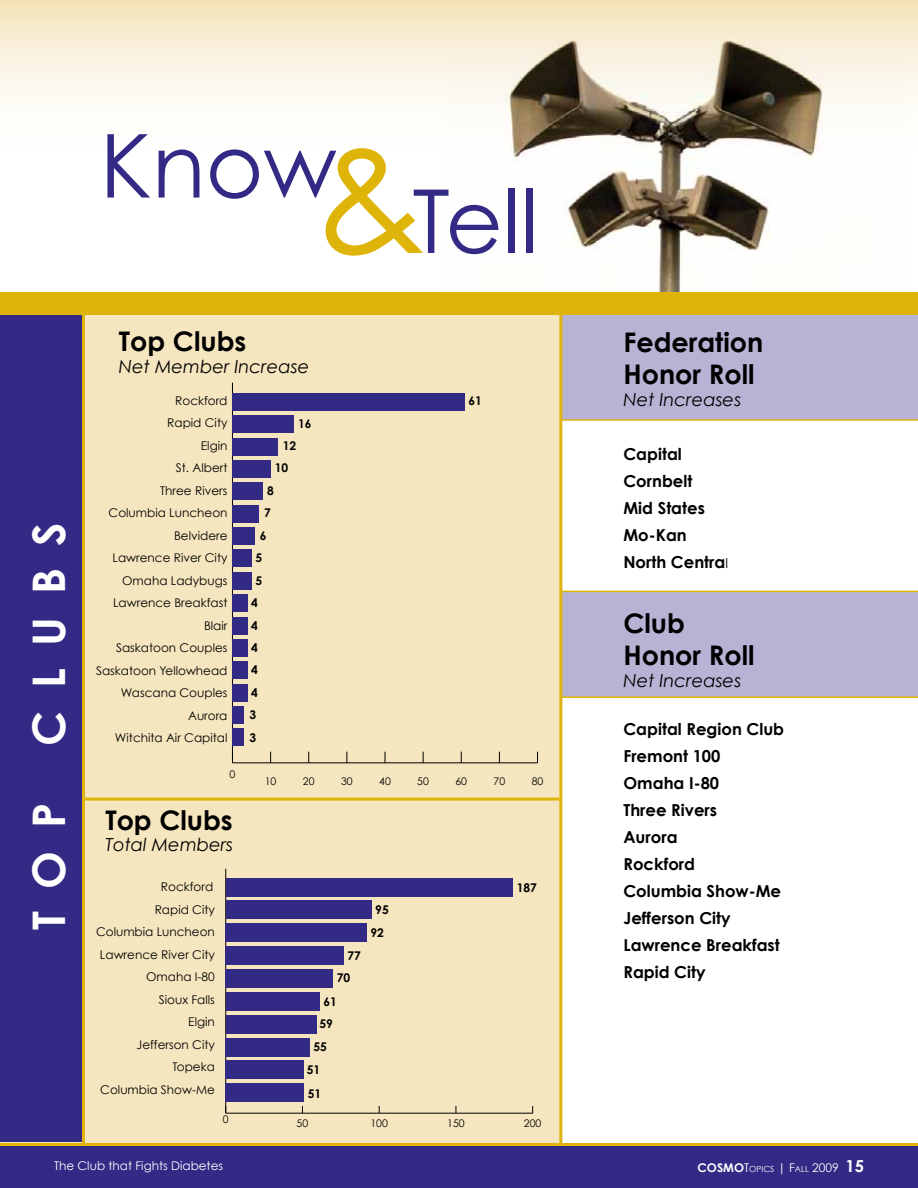
<style>
.page{position:relative;width:918px;height:1188px;background:#fff}
.page>*{position:absolute;margin:0;border:0;box-sizing:border-box;transform-origin:0 0}
.t1{font:88.2px "Century Gothic";color:#332a86}
.t2{font:700 45px "Century Gothic";color:#fff}
.t3{font:700 27px/32.4px "Century Gothic";color:#000}
.t4{font:italic 18px "Century Gothic";color:#000}
.t5{font:700 16.5px/27px "Century Gothic";color:#000}
.t6{font:12px/22.5px "Century Gothic";color:#000;text-align:right}
.t7{font:700 12px/22.5px "Century Gothic";color:#000}
.t8{font:12px "Century Gothic";color:#fff}
.t9{font:10.5px "Century Gothic";color:#000}
.t10{font:8.4px "Century Gothic";color:#fff}
.s1{font-size:151.2px;color:#deb408}
.s2{font-weight:400;font-size:13.5px}
.s3{font-weight:700;font-size:12px}
.s4{font-size:12px}
.s5{font-weight:700;font-size:16.5px}
</style>
<div class="page">
<div style="left:0;top:1144px;width:918px;height:44px;background:#332a86"></div>
<hr style="left:0;top:1143px;width:918px;height:3px;background:#deb408">
<svg style="left:0;top:0;width:918px;height:101px"></svg>
<div style="left:561px;top:592px;width:357px;height:105px;background:#b8b3d5"></div>
<div style="left:561px;top:315px;width:357px;height:105px;background:#b8b3d5"></div>
<div style="left:0;top:303px;width:561px;height:839px;background:#f6e6bf"></div>
<hr style="left:232px;top:763px;width:306px;height:1px;background:#000">
<hr style="left:232px;top:383px;width:1px;height:380px;background:#000">
<div style="left:232px;top:729px;width:12px;height:17px;background:#332a86"></div>
<div style="left:232px;top:706px;width:12px;height:18px;background:#332a86"></div>
<div style="left:232px;top:684px;width:16px;height:18px;background:#332a86"></div>
<div style="left:232px;top:661px;width:16px;height:18px;background:#332a86"></div>
<div style="left:232px;top:639px;width:16px;height:18px;background:#332a86"></div>
<div style="left:232px;top:617px;width:16px;height:18px;background:#332a86"></div>
<div style="left:232px;top:594px;width:16px;height:18px;background:#332a86"></div>
<div style="left:232px;top:572px;width:20px;height:18px;background:#332a86"></div>
<div style="left:232px;top:549px;width:20px;height:18px;background:#332a86"></div>
<div style="left:232px;top:527px;width:23px;height:18px;background:#332a86"></div>
<div style="left:232px;top:505px;width:27px;height:18px;background:#332a86"></div>
<div style="left:232px;top:482px;width:31px;height:18px;background:#332a86"></div>
<div style="left:232px;top:460px;width:39px;height:18px;background:#332a86"></div>
<div style="left:232px;top:438px;width:46px;height:18px;background:#332a86"></div>
<div style="left:232px;top:415px;width:61px;height:18px;background:#332a86"></div>
<div style="left:232px;top:393px;width:233px;height:18px;background:#332a86"></div>
<hr style="left:226px;top:1113px;width:307px;height:1px;background:#000">
<hr style="left:225px;top:869px;width:1px;height:244px;background:#000">
<div style="left:226px;top:1084px;width:78px;height:18px;background:#332a86"></div>
<div style="left:226px;top:1061px;width:78px;height:18px;background:#332a86"></div>
<div style="left:226px;top:1038px;width:84px;height:18px;background:#332a86"></div>
<div style="left:226px;top:1015px;width:90px;height:18px;background:#332a86"></div>
<div style="left:226px;top:992px;width:93px;height:18px;background:#332a86"></div>
<div style="left:226px;top:969px;width:107px;height:19px;background:#332a86"></div>
<div style="left:226px;top:946px;width:118px;height:19px;background:#332a86"></div>
<div style="left:226px;top:924px;width:141px;height:18px;background:#332a86"></div>
<div style="left:226px;top:901px;width:146px;height:18px;background:#332a86"></div>
<div style="left:226px;top:878px;width:287px;height:18px;background:#332a86"></div>
<img style="left:444px;top:9px;width:463px;height:283px">
<div style="left:0;top:313px;width:82px;height:829px;background:#332a86"></div>
<hr style="left:559px;top:315px;width:3px;height:828px;background:#deb408">
<div style="left:0;top:292px;width:918px;height:23px;background:#deb408"></div>
<hr style="left:82px;top:798px;width:477px;height:3px;background:#deb408">
<hr style="left:82px;top:315px;width:3px;height:828px;background:#deb408">
<hr style="left:561px;top:419px;width:357px;height:2px;background:#deb408">
<hr style="left:561px;top:591px;width:357px;height:1px;background:#deb408">
<hr style="left:561px;top:696px;width:357px;height:2px;background:#deb408">
<h1 class="t1" style="left:100px;top:140px;width:440px">Know<span class="s1">&amp;</span>Tell</h1>
<h2 class="t2" style="left:21px;top:746px;width:219px;rotate:-90deg">C lubs</h2>
<h2 class="t2" style="left:21px;top:930px;width:124px;rotate:-90deg">T op</h2>
<h3 class="t3" style="left:119px;top:325px;width:129px">Top Clubs</h3>
<h3 class="t4" style="left:119px;top:355px;width:192px">Net Member Increase</h3>
<p class="t6" style="left:175px;top:389px;width:54px">Rockford</p>
<p class="t7" style="left:468px;top:389px;width:15px">61</p>
<p class="t6" style="left:96px;top:411px;width:133px">Rapid City<br>Elgin<br>St. Albert<br>Three Rivers<br>Columbia Luncheon<br>Belvidere<br>Lawrence River City<br>Omaha Ladybugs<br>Lawrence Breakfast<br>Blair<br>Saskatoon Couples<br>Saskatoon Yellowhead<br>Wascana Couples<br>Aurora<br>Witchita Air Capital</p>
<p class="t7" style="left:298px;top:412px;width:15px">16</p>
<p class="t7" style="left:275px;top:434px;width:23px;text-indent:8px">12<br>10</p>
<p class="t7" style="left:267px;top:479px;width:8px">8</p>
<p class="t7" style="left:264px;top:501px;width:8px">7</p>
<p class="t7" style="left:260px;top:524px;width:8px">6</p>
<p class="t7" style="left:255px;top:546px;width:8px">5</p>
<p class="t7" style="left:255px;top:569px;width:8px">5</p>
<p class="t7" style="left:251px;top:591px;width:8px">4</p>
<p class="t7" style="left:251px;top:614px;width:8px">4</p>
<p class="t7" style="left:251px;top:636px;width:8px">4</p>
<p class="t7" style="left:251px;top:659px;width:8px">4</p>
<p class="t7" style="left:251px;top:681px;width:8px">4</p>
<p class="t7" style="left:250px;top:703px;width:8px">3</p>
<p class="t7" style="left:250px;top:726px;width:8px">3</p>
<p class="t9" style="left:230px;top:767px;width:7px">0</p>
<h3 class="t3" style="left:105px;top:803px;width:129px">Top Clubs</h3>
<h3 class="t4" style="left:105px;top:834px;width:129px">Total Members</h3>
<p class="t9" style="left:265px;top:774px;width:13px">10</p>
<p class="t9" style="left:303px;top:774px;width:13px">20</p>
<p class="t9" style="left:341px;top:774px;width:13px">30</p>
<p class="t9" style="left:379px;top:774px;width:13px">40</p>
<p class="t9" style="left:417px;top:774px;width:13px">50</p>
<p class="t9" style="left:455px;top:774px;width:13px">60</p>
<p class="t9" style="left:494px;top:774px;width:13px">70</p>
<p class="t9" style="left:532px;top:774px;width:13px">80</p>
<p class="t6" style="left:96px;top:876px;width:120px">Rockford<br>Rapid City<br>Columbia Luncheon<br>Lawrence River City<br>Omaha I-80<br>Sioux Falls<br>Elgin<br>Jefferson City<br>Topeka<br>Columbia Show-Me</p>
<p class="t7" style="left:517px;top:876px;width:22px">187</p>
<p class="t7" style="left:371px;top:898px;width:20px;text-align:center">95<br>92</p>
<p class="t7" style="left:337px;top:944px;width:26px;text-indent:11px">77<br>70</p>
<p class="t7" style="left:323px;top:990px;width:15px">61</p>
<p class="t7" style="left:319px;top:1013px;width:15px">59</p>
<p class="t7" style="left:313px;top:1035px;width:15px">55</p>
<p class="t7" style="left:307px;top:1058px;width:15px">51</p>
<p class="t7" style="left:308px;top:1082px;width:15px">51</p>
<p class="t9" style="left:223px;top:1112px;width:7px">0</p>
<p class="t9" style="left:297px;top:1117px;width:13px">50</p>
<p class="t9" style="left:370px;top:1117px;width:19px">100</p>
<p class="t9" style="left:447px;top:1117px;width:19px">150</p>
<p class="t9" style="left:524px;top:1117px;width:19px">200</p>
<h3 class="t3" style="left:623px;top:325px;width:141px">Federation<br>Honor Roll</h3>
<h3 class="t4" style="left:623px;top:389px;width:119px">Net Increases</h3>
<h3 class="t5" style="left:623px;top:440px;width:106px">Capital<br>Cornbelt<br>Mid States<br>Mo-Kan<br>North Centra<span class="s2">l</span></h3>
<h3 class="t3" style="left:623px;top:606px;width:133px">Club<br>Honor Roll</h3>
<h3 class="t4" style="left:623px;top:669px;width:119px">Net Increases</h3>
<h3 class="t5" style="left:623px;top:716px;width:162px">Capital Region Club<br>Fremont 100<br>Omaha I-80<br>Three Rivers<br>Aurora<br>Rockford<br>Columbia Show-Me<br>Jefferson City<br>Lawrence Breakfast<br>Rapid City</h3>
<p class="t8" style="left:54px;top:1159px;width:171px">The Club that Fights Diabetes</p>
<p class="t10" style="left:698px;top:1164px;width:168px"><span class="s3">COSMO</span><span class="s4">T</span>OPICS <span class="s4">| F</span>ALL <span class="s4">2009</span> <span class="s5">15</span></p>
</div>
